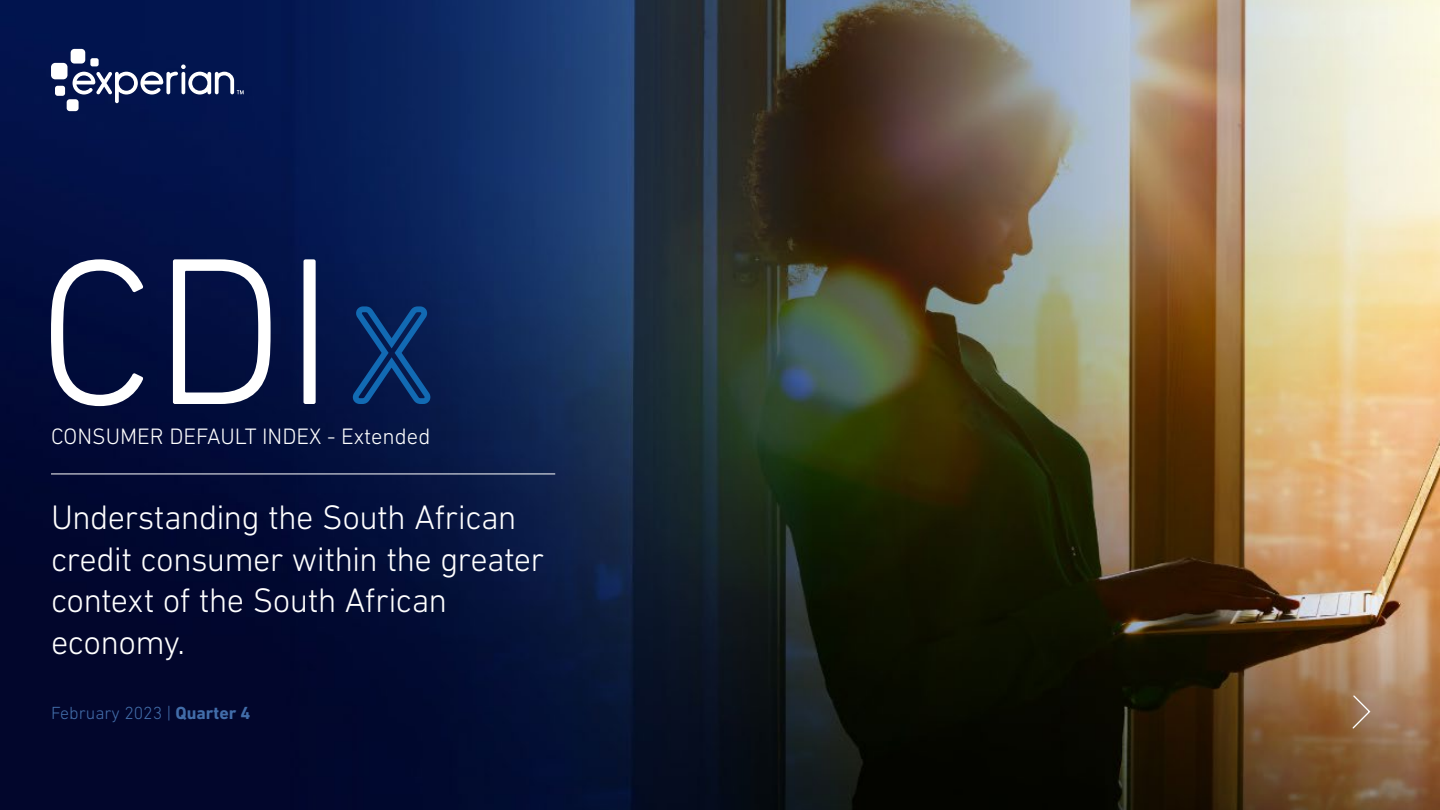
<style>
.page{position:relative;width:1440px;height:810px;background:#fff}
.page>*{position:absolute;margin:0;border:0;box-sizing:border-box;transform-origin:0 0}
.t1{font:300 34.58px/41.5px "DIN Next W1 G";letter-spacing:-.02em;color:#fff}
.t2{font:300 22.73px "DIN Next W1 G";color:#fff}
.t3{font:300 17.85px "DIN Next W1 G";color:#426da9}
.s1{font-weight:700}
</style>
<div class="page">
<img style="left:0;top:0;width:1440px;height:810px">
<div style="left:71px;top:49px;width:14px;height:15px;background:#fff;border-radius:4px"></div>
<div style="left:51px;top:63px;width:17px;height:16px;background:#fff;border-radius:4px"></div>
<div style="left:55px;top:86px;width:10px;height:10px;background:#fff;border-radius:3px"></div>
<div style="left:67px;top:99px;width:12px;height:12px;background:#fff;border-radius:3px"></div>
<div style="left:90px;top:58px;width:9px;height:8px;background:#fff;border-radius:2px"></div>
<svg style="left:73px;top:65px;width:171px;height:38px"></svg>
<svg style="left:1351px;top:694px;width:20px;height:36px"></svg>
<hr style="left:51px;top:474px;width:504px;height:1px;background:#fff">
<svg style="left:352px;top:306px;width:79px;height:98px;background:#09326b"></svg>
<svg style="left:51px;top:259px;width:92px;height:147px"></svg>
<svg style="left:173px;top:259px;width:98px;height:145px"></svg>
<div style="left:304px;top:259px;width:12px;height:145px;background:#fff;border-radius:2px"></div>
<p class="t2" style="left:51px;top:424px;width:381px">CONSUMER DEFAULT INDEX - Extended</p>
<p class="t1" style="left:51px;top:497px;width:495px">Understanding the South African credit consumer within the greater context of the South African economy.</p>
<p class="t3" style="left:51px;top:702px;width:201px">February 2023 | <span class="s1">Quarter 4</span></p>
</div>
